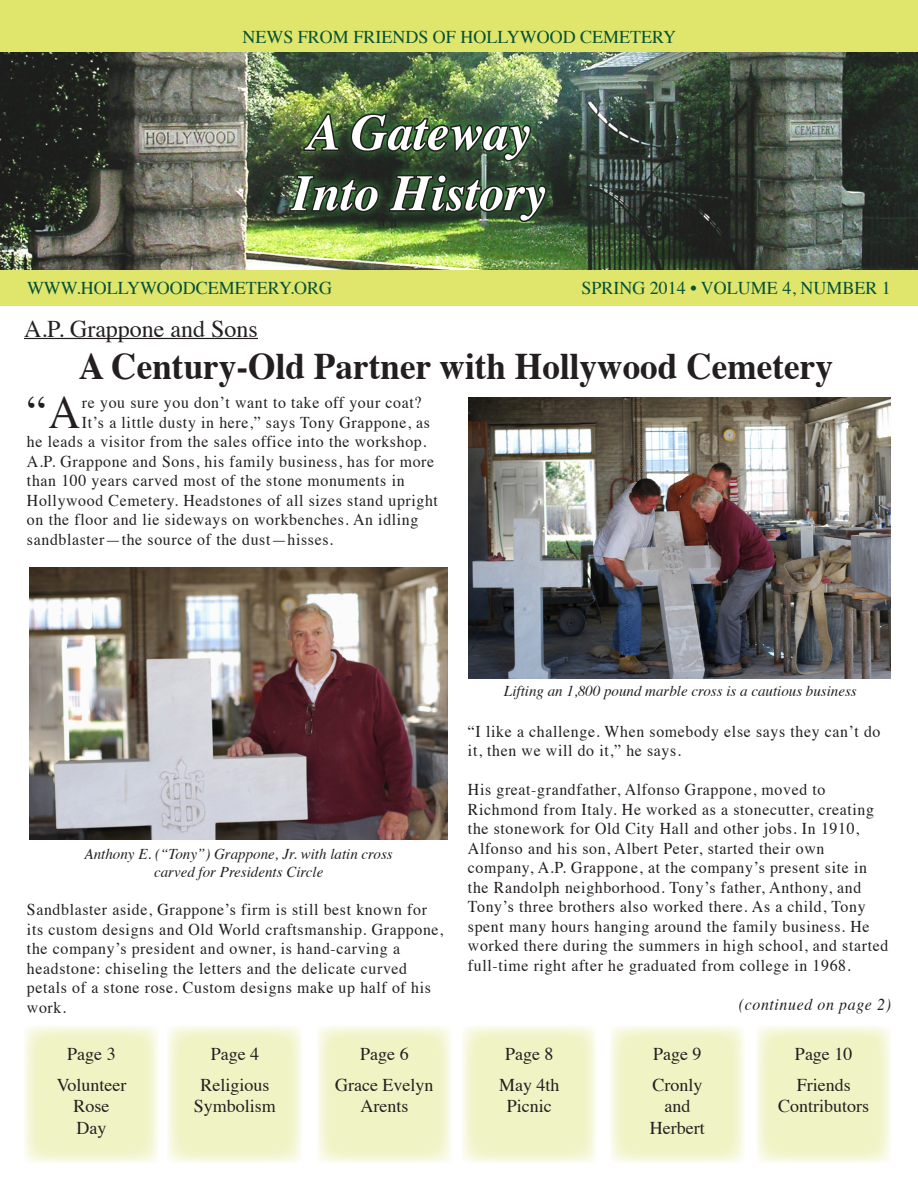
<style>
.page{position:relative;width:918px;height:1188px;background:#fff}
.page>*{position:absolute;margin:0;border:0;box-sizing:border-box;transform-origin:0 0}
.t1{font:italic 700 50.55px/60.6px "Times";color:#fff;text-align:center}
.t2{font:45.9px "Times";color:#231f20;scale:.96 1}
.t3{font:700 37.5px "Times";color:#231f20;scale:.94 1}
.t4{font:24px "Times";color:#231f20}
.t5{font:18px/30.6px "Times";color:#231f20;text-align:center}
.t6{font:18px "Times";color:#075137}
.t7{font:16.5px/19.5px "Times";letter-spacing:.04em;color:#231f20;scale:.96 1}
.t8{font:italic 16.5px "Times";letter-spacing:.04em;color:#231f20;scale:.96 1}
.t9{font:italic 15px/18px "Times";color:#231f20;text-align:center}
</style>
<div class="page">
<div style="left:0;top:0;width:918px;height:54px;background:#e0e56c"></div>
<img style="left:0;top:52px;width:918px;height:218px">
<div style="left:280px;top:104px;width:276px;height:127px;background:#40ae49;opacity:.75"></div>
<img style="left:288px;top:52px;width:260px;height:176px">
<div style="left:0;top:270px;width:918px;height:35px;background:#e0e56c"></div>
<svg style="left:24px;top:1026px;width:134px;height:137px;background:#f1f4cb"></svg>
<svg style="left:167px;top:1026px;width:135px;height:137px;background:#f1f4cb"></svg>
<svg style="left:317px;top:1026px;width:134px;height:137px;background:#f1f4cb"></svg>
<svg style="left:462px;top:1026px;width:134px;height:137px;background:#f1f4cb"></svg>
<svg style="left:610px;top:1026px;width:134px;height:137px;background:#f1f4cb"></svg>
<svg style="left:756px;top:1026px;width:134px;height:137px;background:#f1f4cb"></svg>
<hr style="left:24px;top:338px;width:234px;height:1px;background:#231f20">
<img style="left:29px;top:568px;width:418px;height:272px">
<img style="left:469px;top:398px;width:422px;height:280px">
<p class="t6" style="left:242px;top:20px;width:435px">NEWS FROM FRIENDS OF HOLLYWOOD CEMETERY</p>
<p class="t1" style="left:292px;top:98px;width:255px">A Gateway<br>Into History</p>
<p class="t6" style="left:27px;top:271px;width:307px">WWW.HOLLYWOODCEMETERY.ORG</p>
<p class="t6" style="left:581px;top:271px;width:311px">SPRING 2014 • VOLUME 4, NUMBER 1</p>
<p class="t4" style="left:24px;top:306px;width:235px">A.P. Grappone and Sons</p>
<p class="t3" style="left:79px;top:330px;width:804px">A Century-Old Partner with Hollywood Cemetery</p>
<p class="t2" style="left:27px;top:369px;width:57px">“A</p>
<p class="t7" style="left:82px;top:392px;width:355px">re you sure you don’t want to take off your coat?</p>
<p class="t7" style="left:82px;top:411px;width:364px">It’s a little dusty in here,” says Tony Grappone, as</p>
<p class="t7" style="left:27px;top:431px;width:418px">he leads a visitor from the sales office into the workshop.</p>
<p class="t7" style="left:27px;top:450px;width:426px">A.P. Grappone and Sons, his family business, has for more</p>
<p class="t7" style="left:27px;top:470px;width:395px">than 100 years carved most of the stone monuments in</p>
<p class="t7" style="left:27px;top:489px;width:430px">Hollywood Cemetery. Headstones of all sizes stand upright</p>
<p class="t7" style="left:27px;top:509px;width:409px">on the floor and lie sideways on workbenches. An idling</p>
<p class="t7" style="left:27px;top:528px;width:320px">sandblaster—the source of the dust—hisses.</p>
<p class="t9" style="left:85px;top:844px;width:310px">Anthony E. (“Tony”) Grappone, Jr. with latin cross carved for Presidents Circle</p>
<p class="t7" style="left:27px;top:899px;width:435px">Sandblaster aside, Grappone’s firm is still best known for its custom designs and Old World craftsmanship. Grappone, the company’s president and owner, is hand-carving a headstone: chiseling the letters and the delicate curved petals of a stone rose. Custom designs make up half of his work.</p>
<p class="t5" style="left:57px;top:1037px;width:71px">Page 3<br>Volunteer</p>
<p class="t5" style="left:74px;top:1094px;width:37px;line-height:21.6px;text-align:left">Rose<br>Day</p>
<p class="t5" style="left:200px;top:1037px;width:71px">Page 4<br>Religious</p>
<p class="t5" style="left:194px;top:1090px;width:84px">Symbolism</p>
<p class="t5" style="left:335px;top:1037px;width:100px">Page 6<br>Grace Evelyn</p>
<p class="t5" style="left:360px;top:1090px;width:49px">Arents</p>
<p class="t9" style="left:504px;top:681px;width:354px">Lifting an 1,800 pound marble cross is a cautious business</p>
<p class="t7" style="left:468px;top:720px;width:431px">“I like a challenge. When somebody else says they can’t do it, then we will do it,” he says.</p>
<p class="t7" style="left:468px;top:779px;width:439px">His great-grandfather, Alfonso Grappone, moved to Richmond from Italy. He worked as a stonecutter, creating the stonework for Old City Hall and other jobs. In 1910, Alfonso and his son, Albert Peter, started their own company, A.P. Grappone, at the company’s present site in the Randolph neighborhood. Tony’s father, Anthony, and Tony’s three brothers also worked there. As a child, Tony spent many hours hanging around the family business. He worked there during the summers in high school, and started full-time right after he graduated from college in 1968.</p>
<p class="t8" style="left:739px;top:990px;width:160px">(continued on page 2)</p>
<p class="t5" style="left:499px;top:1037px;width:62px">Page 8<br>May 4th</p>
<p class="t5" style="left:507px;top:1090px;width:46px">Picnic</p>
<p class="t5" style="left:652px;top:1037px;width:52px;text-align:left">Page 9<br>Cronly</p>
<p class="t5" style="left:650px;top:1094px;width:56px;line-height:21.6px">and<br>Herbert</p>
<p class="t5" style="left:795px;top:1037px;width:59px;text-align:left">Page 10<br>Friends</p>
<p class="t5" style="left:778px;top:1090px;width:93px">Contributors</p>
</div>
